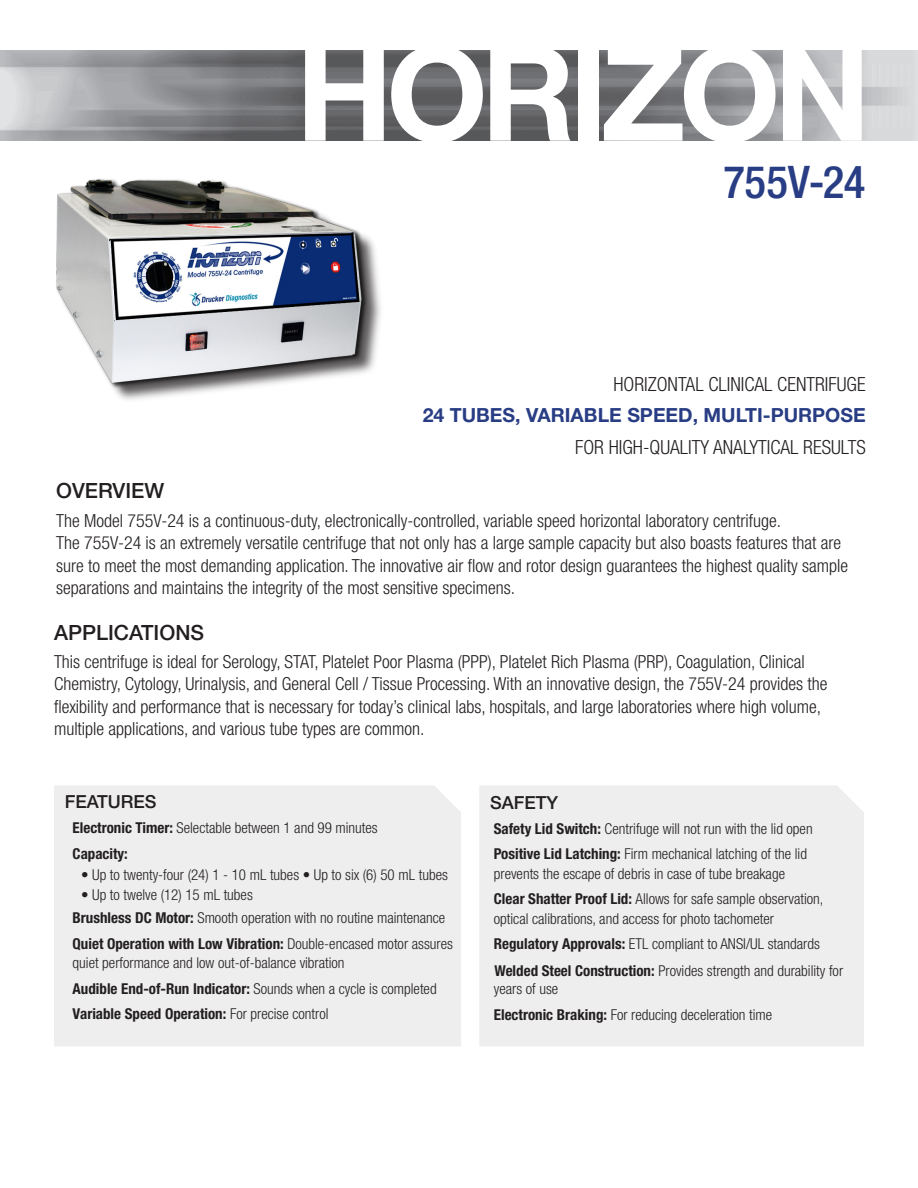
<style>
.page{position:relative;width:918px;height:1188px;background:#fff}
.page>*{position:absolute;margin:0;border:0;box-sizing:border-box;transform-origin:0 0}
.t1{font:700 130.5px "Helvetica Neue LT Std";letter-spacing:-.05em;color:#fff}
.t2{font:500 condensed 45px "Helvetica Neue LT Std";letter-spacing:-.005em;color:#283d84}
.t3{font:500 21px "Helvetica Neue LT Std";color:#231f20}
.t4{font:300 condensed 19.5px "Helvetica Neue LT Std";color:#231f20}
.t5{font:700 19.5px "Helvetica Neue LT Std";color:#283d84}
.t6{font:300 condensed 18px/22.5px "Helvetica Neue LT Std";color:#231f20}
.t7{font:500 18px "Helvetica Neue LT Std";color:#231f20}
.t8{font:300 condensed 15px/19.5px "Helvetica Neue LT Std";color:#231f20}
.t9{font:700 condensed 15px "Helvetica Neue LT Std";color:#231f20}
.s1{font-weight:700}
.s2{font-weight:300}
</style>
<div class="page">
<img style="left:0;top:51px;width:918px;height:89px">
<div style="left:479px;top:786px;width:385px;height:260px;background:#eeeeef"></div>
<div style="left:54px;top:786px;width:407px;height:260px;background:#eeeeef"></div>
<div style="left:59px;top:182px;width:326px;height:223px;background:#231f20;opacity:.75"></div>
<img style="left:56px;top:178px;width:313px;height:209px">
<p class="t1" style="left:296px;top:13px;width:576px">HORIZON</p>
<p class="t2" style="left:724px;top:156px;width:143px">755V-24</p>
<p class="t4" style="left:613px;top:373px;width:254px">HORIZONTAL CLINICAL CENTRIFUGE</p>
<p class="t5" style="left:423px;top:403px;width:444px">24 TUBES, VARIABLE SPEED, MULTI-PURPOSE</p>
<p class="t4" style="left:575px;top:436px;width:292px">FOR HIGH-QUALITY ANALYTICAL RESULTS</p>
<p class="t3" style="left:56px;top:478px;width:110px">OVERVIEW</p>
<p class="t6" style="left:56px;top:509px;width:726px">The Model 755V-24 is a continuous-duty, electronically-controlled, variable speed horizontal laboratory centrifuge.</p>
<p class="t6" style="left:56px;top:531px;width:794px">The 755V-24 is an extremely versatile centrifuge that not only has a large sample capacity but also boasts features that are sure to meet the most demanding application. The innovative air flow and rotor design guarantees the highest quality sample separations and maintains the integrity of the most sensitive specimens.</p>
<p class="t3" style="left:54px;top:620px;width:152px">APPLICATIONS</p>
<p class="t6" style="left:54px;top:650px;width:752px">This centrifuge is ideal for Serology, STAT, Platelet Poor Plasma (PPP), Platelet Rich Plasma (PRP), Coagulation, Clinical</p>
<p class="t6" style="left:54px;top:673px;width:775px">Chemistry, Cytology, Urinalysis, and General Cell / Tissue Processing. With an innovative design, the 755V-24 provides the</p>
<p class="t6" style="left:54px;top:695px;width:769px">flexibility and performance that is necessary for today’s clinical labs, hospitals, and large laboratories where high volume,</p>
<p class="t6" style="left:54px;top:718px;width:372px">multiple applications, and various tube types are common.</p>
<p class="t7" style="left:65px;top:791px;width:93px">FEATURES</p>
<p class="t8" style="left:73px;top:818px;width:307px"><span class="s1">Electronic Timer:</span> Selectable between 1 and 99 minutes</p>
<p class="t9" style="left:73px;top:844px;width:57px">Capacity:</p>
<p class="t8" style="left:81px;top:865px;width:368px">• Up to twenty-four (24) 1 - 10 mL tubes • Up to six (6) 50 mL tubes</p>
<p class="t8" style="left:81px;top:885px;width:173px">• Up to twelve (12) 15 mL tubes</p>
<p class="t8" style="left:73px;top:908px;width:374px"><span class="s1">Brushless DC Motor:</span> Smooth operation with no routine maintenance</p>
<p class="t8" style="left:73px;top:934px;width:382px"><span class="s1">Quiet Operation with Low Vibration:</span> Double-encased motor assures quiet performance and low out-of-balance vibration</p>
<p class="t9" style="left:73px;top:979px;width:366px">Audible End-of-Run Indicator: <span class="s2">Sounds when a cycle is completed</span></p>
<p class="t9" style="left:73px;top:1005px;width:257px">Variable Speed Operation: <span class="s2">For precise control</span></p>
<p class="t7" style="left:490px;top:792px;width:70px">SAFETY</p>
<p class="t8" style="left:494px;top:816px;width:320px;line-height:25.5px"><span class="s1">Safety Lid Switch:</span> Centrifuge will not run with the lid open<br><span class="s1">Positive Lid Latching:</span> Firm mechanical latching of the lid</p>
<p class="t8" style="left:494px;top:864px;width:293px">prevents the escape of debris in case of tube breakage</p>
<p class="t8" style="left:494px;top:889px;width:331px"><span class="s1">Clear Shatter Proof Lid:</span> Allows for safe sample observation, optical calibrations, and access for photo tachometer</p>
<p class="t8" style="left:494px;top:934px;width:328px"><span class="s1">Regulatory Approvals:</span> ETL compliant to ANSI/UL standards</p>
<p class="t8" style="left:494px;top:962px;width:351px;line-height:18px"><span class="s1">Welded Steel Construction:</span> Provides strength and durability for years of use</p>
<p class="t8" style="left:494px;top:1005px;width:280px"><span class="s1">Electronic Braking:</span> For reducing deceleration time</p>
</div>
